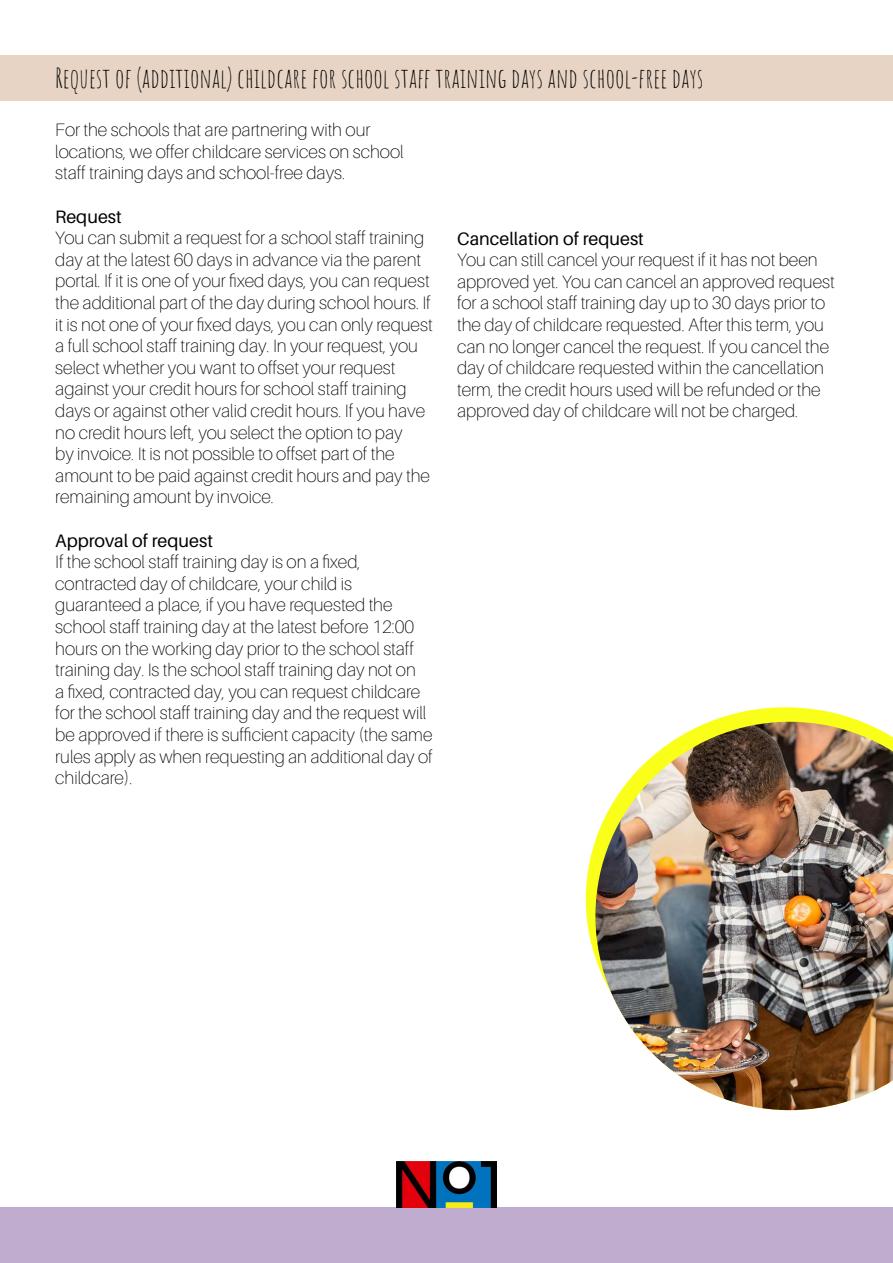
<style>
.page{position:relative;width:893px;height:1263px;background:#fff}
.page>*{position:absolute;margin:0;border:0;box-sizing:border-box;transform-origin:0 0}
.t1{font:27px "Amatic SC";color:#000}
.t2{font:100 18px/21.6px "Aileron";color:#000}
.t3{font:18px "Aileron";color:#000}
</style>
<div class="page">
<div style="left:0;top:1208px;width:893px;height:55px;background:#c0accf"></div>
<img style="left:396px;top:1161px;width:101px;height:46px">
<svg style="left:586px;top:707px;width:276px;height:250px"></svg>
<div style="left:0;top:55px;width:893px;height:46px;background:#e7d4c4"></div>
<img style="left:595px;top:722px;width:298px;height:388px">
<h1 class="t1" style="left:55px;top:58px;width:650px">Request of (additional) childcare for school staff training days and school-free days</h1>
<p class="t2" style="left:55px;top:119px;width:350px">For the schools that are partnering with our locations, we offer childcare services on school staff training days and school-free days.</p>
<p class="t3" style="left:55px;top:206px;width:68px">Request</p>
<p class="t2" style="left:55px;top:227px;width:379px">You can submit a request for a school staff training day at the latest 60 days in advance via the parent portal. If it is one of your fixed days, you can request the additional part of the day during school hours. If it is not one of your fixed days, you can only request a full school staff training day. In your request, you select whether you want to offset your request against your credit hours for school staff training days or against other valid credit hours. If you have no credit hours left, you select the option to pay<br>by invoice. It is not possible to offset part of the amount to be paid against credit hours and pay the remaining amount by invoice.</p>
<p class="t3" style="left:55px;top:530px;width:159px">Approval of request</p>
<p class="t2" style="left:55px;top:551px;width:379px">If the school staff training day is on a fixed, contracted day of childcare, your child is guaranteed a place, if you have requested the school staff training day at the latest before 12:00 hours on the working day prior to the school staff training day. Is the school staff training day not on<br>a fixed, contracted day, you can request childcare for the school staff training day and the request will be approved if there is sufficient capacity (the same rules apply as when requesting an additional day of childcare).</p>
<p class="t3" style="left:457px;top:228px;width:188px">Cancellation of request</p>
<p class="t2" style="left:457px;top:249px;width:379px">You can still cancel your request if it has not been approved yet. You can cancel an approved request for a school staff training day up to 30 days prior to the day of childcare requested. After this term, you can no longer cancel the request. If you cancel the day of childcare requested within the cancellation term, the credit hours used will be refunded or the approved day of childcare will not be charged.</p>
</div>
